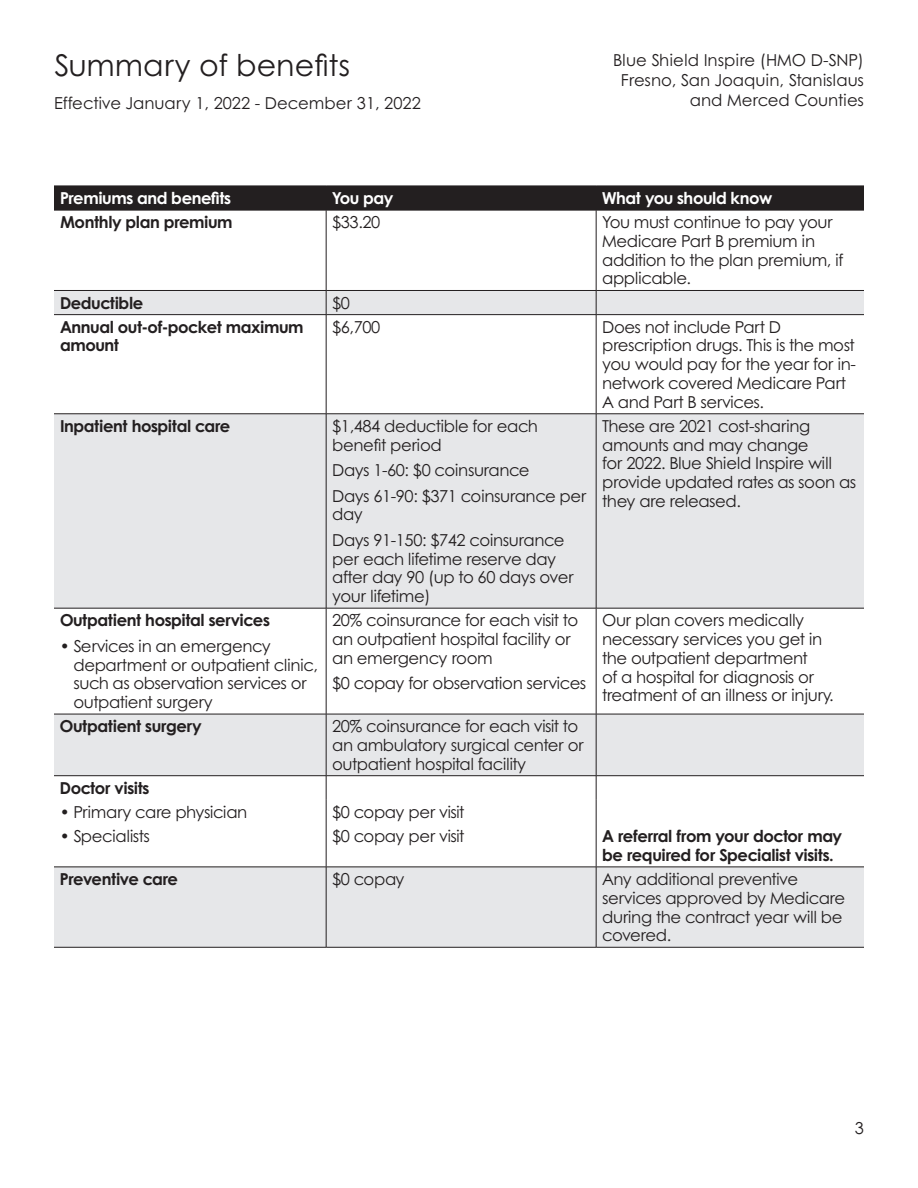
<style>
.page{position:relative;width:918px;height:1188px;background:#fff}
.page>*{position:absolute;margin:0;border:0;box-sizing:border-box;transform-origin:0 0}
.t1{font:30px "Century Gothic B";color:#231f20}
.t2{font:16.5px/18.8px "Century Gothic B";letter-spacing:-.025em;color:#231f20}
.t3{font:700 16.5px/18.8px "Century Gothic B";letter-spacing:-.025em;color:#231f20}
.t4{font:16.5px/19.8px "Century Gothic B";color:#231f20;text-align:right}
.t5{font:700 16.5px "Century Gothic B";letter-spacing:-.025em;color:#fff}
</style>
<div class="page">
<svg style="left:54px;top:291px;width:810px;height:656px;fill:#e6e7e9"></svg>
<div style="left:54px;top:186px;width:810px;height:24px;background:#231f20"></div>
<hr style="left:54px;top:210px;width:272px;height:1px;background:#231f20">
<hr style="left:326px;top:210px;width:270px;height:1px;background:#231f20">
<hr style="left:326px;top:210px;width:1px;height:80px;background:#231f20">
<hr style="left:596px;top:210px;width:268px;height:1px;background:#231f20">
<hr style="left:596px;top:210px;width:1px;height:80px;background:#231f20">
<hr style="left:54px;top:290px;width:272px;height:1px;background:#231f20">
<hr style="left:326px;top:290px;width:270px;height:1px;background:#231f20">
<svg style="left:326px;top:291px;width:1px;height:23px"></svg>
<hr style="left:596px;top:290px;width:268px;height:1px;background:#231f20">
<svg style="left:596px;top:291px;width:1px;height:23px"></svg>
<hr style="left:54px;top:314px;width:272px;height:1px;background:#231f20">
<hr style="left:326px;top:314px;width:270px;height:1px;background:#231f20">
<hr style="left:326px;top:315px;width:1px;height:99px;background:#231f20">
<hr style="left:596px;top:314px;width:268px;height:1px;background:#231f20">
<hr style="left:596px;top:315px;width:1px;height:99px;background:#231f20">
<hr style="left:54px;top:414px;width:272px;height:1px;background:#231f20">
<hr style="left:326px;top:414px;width:270px;height:1px;background:#231f20">
<hr style="left:326px;top:414px;width:1px;height:194px;background:#231f20">
<hr style="left:596px;top:414px;width:268px;height:1px;background:#231f20">
<hr style="left:596px;top:414px;width:1px;height:194px;background:#231f20">
<hr style="left:54px;top:608px;width:272px;height:1px;background:#231f20">
<hr style="left:326px;top:608px;width:270px;height:1px;background:#231f20">
<hr style="left:326px;top:608px;width:1px;height:106px;background:#231f20">
<hr style="left:596px;top:608px;width:268px;height:1px;background:#231f20">
<hr style="left:596px;top:608px;width:1px;height:106px;background:#231f20">
<hr style="left:54px;top:714px;width:272px;height:1px;background:#231f20">
<hr style="left:326px;top:714px;width:270px;height:1px;background:#231f20">
<hr style="left:326px;top:714px;width:1px;height:62px;background:#231f20">
<hr style="left:596px;top:714px;width:268px;height:1px;background:#231f20">
<hr style="left:596px;top:714px;width:1px;height:62px;background:#231f20">
<hr style="left:54px;top:775px;width:272px;height:1px;background:#231f20">
<hr style="left:326px;top:775px;width:270px;height:1px;background:#231f20">
<hr style="left:596px;top:775px;width:268px;height:1px;background:#231f20">
<hr style="left:326px;top:824px;width:1px;height:43px;background:#231f20">
<hr style="left:596px;top:824px;width:1px;height:43px;background:#231f20">
<hr style="left:54px;top:867px;width:272px;height:1px;background:#231f20">
<hr style="left:326px;top:867px;width:270px;height:1px;background:#231f20">
<hr style="left:326px;top:867px;width:1px;height:80px;background:#231f20">
<hr style="left:596px;top:867px;width:268px;height:1px;background:#231f20">
<hr style="left:596px;top:867px;width:1px;height:80px;background:#231f20">
<hr style="left:54px;top:947px;width:272px;height:1px;background:#231f20">
<hr style="left:326px;top:947px;width:270px;height:1px;background:#231f20">
<hr style="left:596px;top:947px;width:268px;height:1px;background:#231f20">
<svg style="left:326px;top:776px;width:1px;height:48px"></svg>
<svg style="left:596px;top:776px;width:1px;height:48px"></svg>
<h2 class="t1" style="left:54px;top:47px;width:298px">Summary of benefits</h2>
<p class="t4" style="left:54px;top:93px;width:368px">Effective January 1, 2022 - December 31, 2022</p>
<p class="t4" style="left:613px;top:50px;width:252px">Blue Shield Inspire (HMO D-SNP)<br>Fresno, San Joaquin, Stanislaus and Merced Counties</p>
<h3 class="t5" style="left:60px;top:188px;width:173px">Premiums and benefits</h3>
<p class="t5" style="left:332px;top:188px;width:63px">You pay</p>
<p class="t5" style="left:602px;top:188px;width:172px">What you should know</p>
<p class="t3" style="left:60px;top:213px;width:174px">Monthly plan premium</p>
<p class="t2" style="left:332px;top:213px;width:50px">$33.20</p>
<p class="t2" style="left:602px;top:213px;width:243px">You must continue to pay your<br>Medicare Part B premium in addition to the plan premium, if applicable.</p>
<p class="t3" style="left:60px;top:293px;width:85px">Deductible</p>
<p class="t2" style="left:332px;top:293px;width:19px">$0</p>
<p class="t3" style="left:60px;top:317px;width:245px">Annual out-of-pocket maximum amount</p>
<p class="t2" style="left:332px;top:317px;width:50px">$6,700</p>
<p class="t2" style="left:602px;top:317px;width:255px">Does not include Part D prescription drugs. This is the most you would pay for the year for in&shy;network covered Medicare Part<br>A and Part B services.</p>
<p class="t3" style="left:60px;top:416px;width:172px">Inpatient hospital care</p>
<p class="t2" style="left:332px;top:416px;width:207px">$1,484 deductible for each benefit period</p>
<p class="t2" style="left:332px;top:461px;width:199px">Days 1-60: $0 coinsurance</p>
<p class="t2" style="left:332px;top:486px;width:256px">Days 61-90: $371 coinsurance per day</p>
<p class="t2" style="left:332px;top:530px;width:243px">Days 91-150: $742 coinsurance per each lifetime reserve day after day 90 (up to 60 days over your lifetime)</p>
<p class="t2" style="left:602px;top:416px;width:255px">These are 2021 cost-sharing amounts and may change<br>for 2022. Blue Shield Inspire will provide updated rates as soon as they are released.</p>
<p class="t3" style="left:60px;top:610px;width:211px">Outpatient hospital services</p>
<p class="t2" style="left:73px;top:636px;width:246px;text-indent:-13px">• Services in an emergency department or outpatient clinic, such as observation services or outpatient surgery</p>
<p class="t2" style="left:332px;top:611px;width:248px">20% coinsurance for each visit to an outpatient hospital facility or an emergency room</p>
<p class="t2" style="left:332px;top:674px;width:256px">$0 copay for observation services</p>
<p class="t2" style="left:602px;top:611px;width:233px">Our plan covers medically necessary services you get in the outpatient department<br>of a hospital for diagnosis or treatment of an illness or injury.</p>
<p class="t3" style="left:60px;top:716px;width:143px">Outpatient surgery</p>
<p class="t2" style="left:332px;top:717px;width:253px">20% coinsurance for each visit to an ambulatory surgical center or outpatient hospital facility</p>
<p class="t3" style="left:60px;top:778px;width:91px">Doctor visits</p>
<p class="t2" style="left:60px;top:802px;width:189px">• Primary care physician</p>
<p class="t2" style="left:332px;top:802px;width:134px">$0 copay per visit</p>
<p class="t2" style="left:60px;top:827px;width:91px">• Specialists</p>
<p class="t2" style="left:332px;top:827px;width:134px">$0 copay per visit</p>
<p class="t3" style="left:602px;top:826px;width:242px">A referral from your doctor may be required for Specialist visits.</p>
<p class="t3" style="left:60px;top:869px;width:120px">Preventive care</p>
<p class="t2" style="left:332px;top:869px;width:74px">$0 copay</p>
<p class="t2" style="left:602px;top:869px;width:245px">Any additional preventive services approved by Medicare during the contract year will be covered.</p>
<p class="t2" style="left:855px;top:1118px;width:11px">3</p>
</div>
